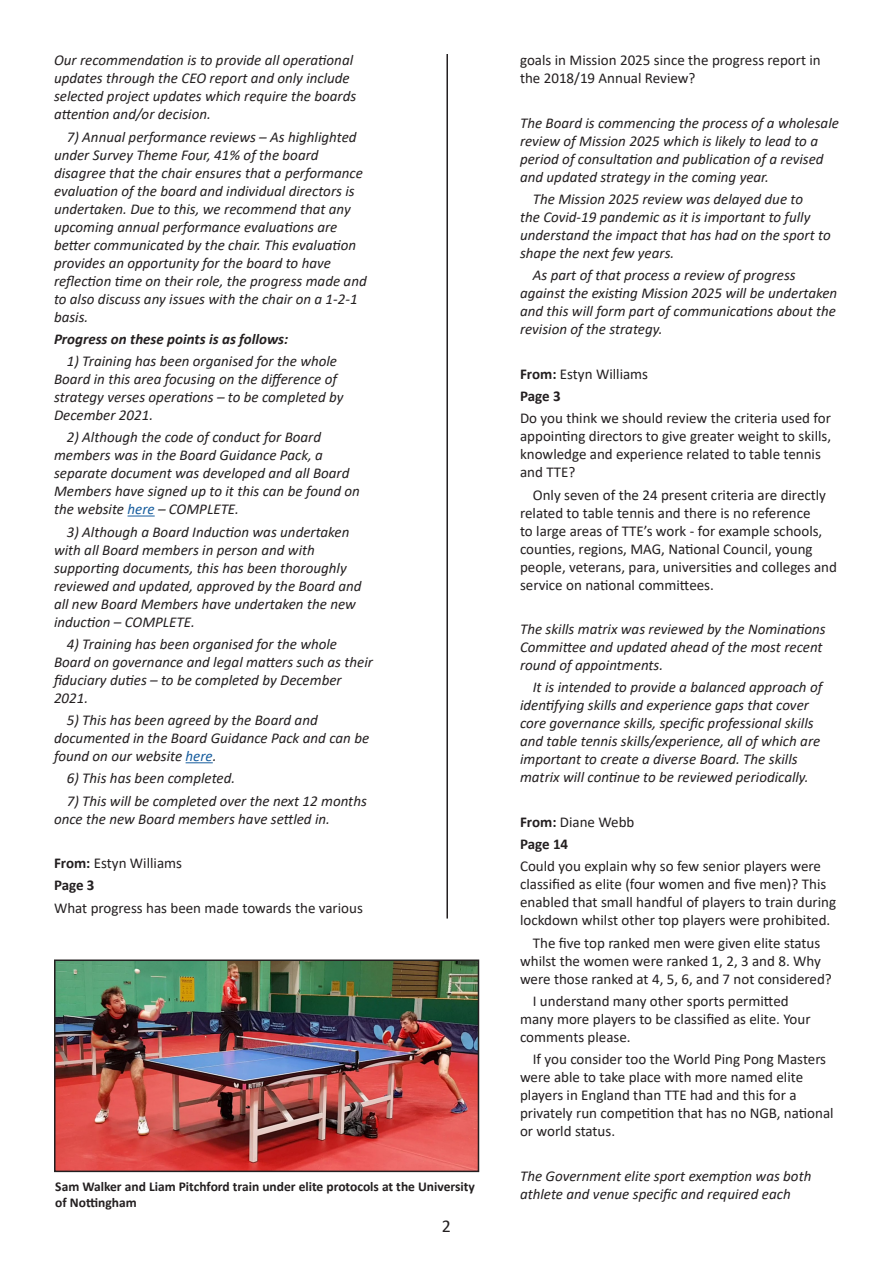
<style>
.page{position:relative;width:893px;height:1263px;background:#fff}
.page>*{position:absolute;margin:0;border:0;box-sizing:border-box;transform-origin:0 0}
.t1{font:18px "Calibri";color:#231f20}
.t2{font:italic 15px/18px "Calibri";color:#231f20}
.t3{font:15px/18px "Calibri";color:#231f20}
.t4{font:italic 700 15px "Calibri";color:#231f20}
.t5{font:700 15px "Calibri";letter-spacing:-.01em;color:#231f20}
.t6{font:700 13.5px/16.2px "Calibri";color:#231f20}
.s1{color:#175d9e}
.s2{font-weight:700}
</style>
<div class="page">
<svg style="left:128px;top:515px;width:27px;height:1px"></svg>
<svg style="left:186px;top:762px;width:27px;height:1px"></svg>
<img style="left:57px;top:962px;width:419px;height:207px">
<div style="left:54px;top:959px;width:425px;height:213px;border:2px solid #231f20"></div>
<hr style="left:446px;top:54px;width:2px;height:864px;background:#231f20">
<p class="t2" style="left:54px;top:51px;width:304px">Our recommendation is to provide all operational updates through the CEO report and only include selected project updates which require the boards attention and/or decision.</p>
<p class="t2" style="left:54px;top:127px;width:314px;text-indent:13px">7) Annual performance reviews – As highlighted under Survey Theme Four, 41% of the board disagree that the chair ensures that a performance evaluation of the board and individual directors is undertaken. Due to this, we recommend that any upcoming annual performance evaluations are better communicated by the chair. This evaluation provides an opportunity for the board to have reflection time on their role, the progress made and to also discuss any issues with the chair on a 1-2-1 basis.</p>
<p class="t4" style="left:54px;top:328px;width:236px">Progress on these points is as follows:</p>
<p class="t2" style="left:54px;top:351px;width:291px;text-indent:13px">1) Training has been organised for the whole Board in this area focusing on the difference of strategy verses operations – to be completed by December 2021.</p>
<p class="t2" style="left:54px;top:428px;width:307px;text-indent:13px">2) Although the code of conduct for Board members was in the Board Guidance Pack, a separate document was developed and all Board Members have signed up to it this can be found on the website <span class="s1">here</span> – COMPLETE.</p>
<p class="t2" style="left:54px;top:522px;width:309px;text-indent:13px">3) Although a Board Induction was undertaken with all Board members in person and with supporting documents, this has been thoroughly reviewed and updated, approved by the Board and all new Board Members have undertaken the new induction – COMPLETE.</p>
<p class="t2" style="left:54px;top:634px;width:320px;text-indent:13px">4) Training has been organised for the whole Board on governance and legal matters such as their fiduciary duties – to be completed by December 2021.</p>
<p class="t2" style="left:54px;top:710px;width:317px;text-indent:13px">5) This has been agreed by the Board and documented in the Board Guidance Pack and can be found on our website <span class="s1">here</span>.</p>
<p class="t2" style="left:67px;top:769px;width:170px">6) This has been completed.</p>
<p class="t2" style="left:54px;top:791px;width:314px;text-indent:13px">7) This will be completed over the next 12 months once the new Board members have settled in.</p>
<p class="t3" style="left:54px;top:854px;width:130px"><span class="s2">From:</span> Estyn Williams</p>
<p class="t5" style="left:54px;top:875px;width:42px">Page 3</p>
<p class="t3" style="left:54px;top:898px;width:310px">What progress has been made towards the various</p>
<p class="t6" style="left:55px;top:1178px;width:421px">Sam Walker and Liam Pitchford train under elite protocols at the University of Nottingham</p>
<p class="t1" style="left:442px;top:1213px;width:11px">2</p>
<p class="t3" style="left:520px;top:51px;width:302px">goals in Mission 2025 since the progress report in the 2018/19 Annual Review?</p>
<p class="t2" style="left:520px;top:113px;width:320px">The Board is commencing the process of a wholesale review of Mission 2025 which is likely to lead to a period of consultation and publication of a revised and updated strategy in the coming year.</p>
<p class="t2" style="left:520px;top:189px;width:312px;text-indent:13px">The Mission 2025 review was delayed due to<br>the Covid-19 pandemic as it is important to fully understand the impact that has had on the sport to shape the next few years.</p>
<p class="t2" style="left:520px;top:266px;width:319px;text-indent:13px">As part of that process a review of progress against the existing Mission 2025 will be undertaken and this will form part of communications about the revision of the strategy.</p>
<p class="t3" style="left:520px;top:364px;width:130px"><span class="s2">From:</span> Estyn Williams</p>
<p class="t5" style="left:520px;top:385px;width:42px">Page 3</p>
<p class="t3" style="left:520px;top:409px;width:313px">Do you think we should review the criteria used for appointing directors to give greater weight to skills, knowledge and experience related to table tennis and TTE?</p>
<p class="t3" style="left:520px;top:485px;width:318px;text-indent:13px">Only seven of the 24 present criteria are directly related to table tennis and there is no reference<br>to large areas of TTE’s work - for example schools, counties, regions, MAG, National Council, young people, veterans, para, universities and colleges and service on national committees.</p>
<p class="t2" style="left:520px;top:619px;width:307px">The skills matrix was reviewed by the Nominations<br>Committee and updated ahead of the most recent round of appointments.</p>
<p class="t2" style="left:520px;top:678px;width:304px;text-indent:13px">It is intended to provide a balanced approach of identifying skills and experience gaps that cover core governance skills, specific professional skills and table tennis skills/experience, all of which are important to create a diverse Board. The skills matrix will continue to be reviewed periodically.</p>
<p class="t3" style="left:520px;top:812px;width:116px"><span class="s2">From:</span> Diane Webb</p>
<p class="t5" style="left:520px;top:833px;width:50px">Page 14</p>
<p class="t3" style="left:520px;top:857px;width:318px">Could you explain why so few senior players were classified as elite (four women and five men)? This enabled that small handful of players to train during lockdown whilst other top players were prohibited.</p>
<p class="t3" style="left:520px;top:933px;width:313px;text-indent:13px">The five top ranked men were given elite status whilst the women were ranked 1, 2, 3 and 8. Why were those ranked at 4, 5, 6, and 7 not considered?</p>
<p class="t3" style="left:520px;top:991px;width:292px;text-indent:13px">I understand many other sports permitted many more players to be classified as elite. Your comments please.</p>
<p class="t3" style="left:520px;top:1050px;width:315px;text-indent:13px">If you consider too the World Ping Pong Masters were able to take place with more named elite players in England than TTE had and this for a privately run competition that has no NGB, national or world status.</p>
<p class="t2" style="left:520px;top:1166px;width:293px">The Government elite sport exemption was both athlete and venue specific and required each</p>
</div>
